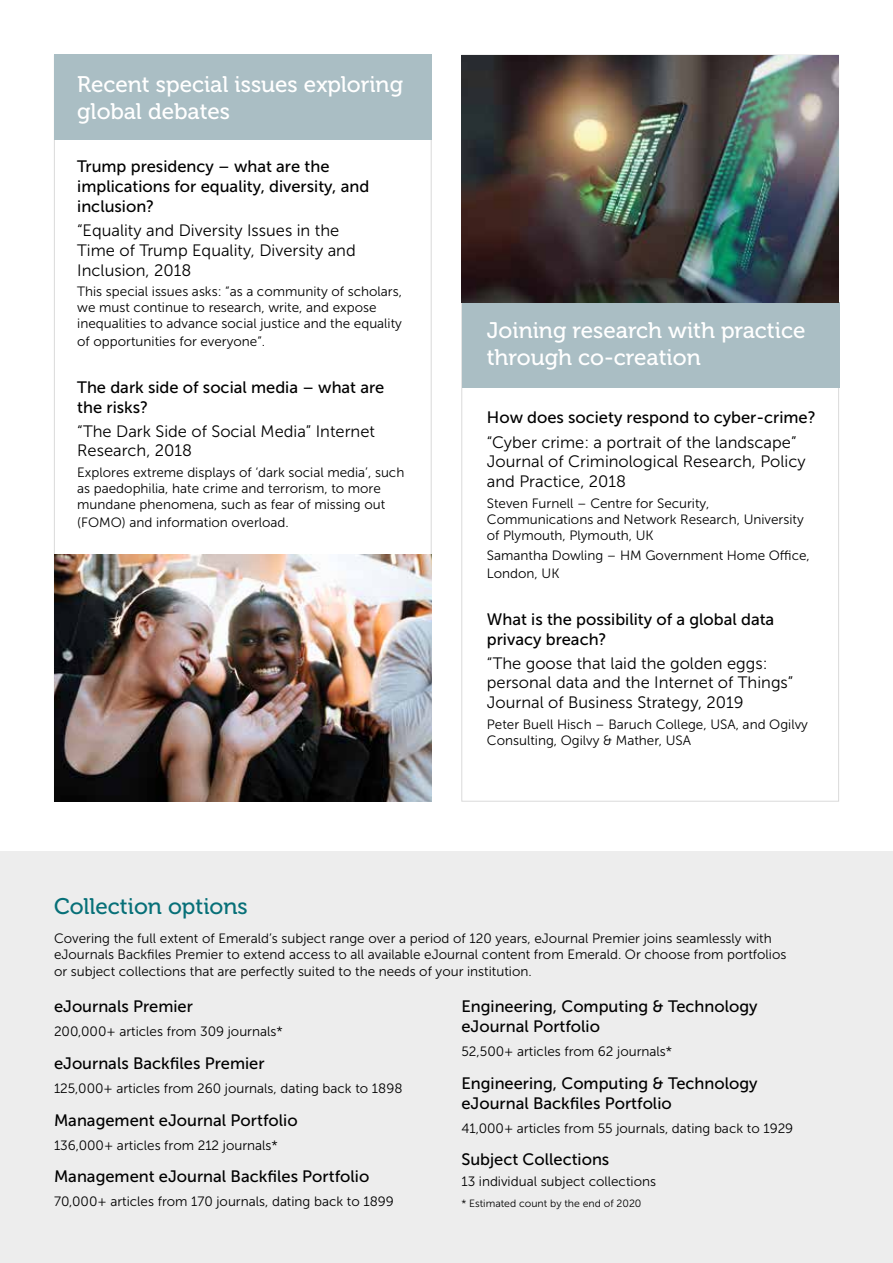
<style>
.page{position:relative;width:893px;height:1263px;background:#fff}
.page>*{position:absolute;margin:0;border:0;box-sizing:border-box;transform-origin:0 0}
.t1{font:22.5px/27px "Museo 500";color:#fff}
.t2{font:22.5px "Museo 500";color:#077078}
.t3{font:16.5px/19.8px "Museo Sans 500";color:#000}
.t4{font:16.5px/19.8px "Museo Sans 300";color:#000}
.t5{font:13.5px/16.2px "Museo Sans 300";color:#000}
.t6{font:10.5px "Museo Sans 300";color:#000}
</style>
<div class="page">
<div style="left:54px;top:55px;width:378px;height:85px;background:#aabec4"></div>
<div style="left:462px;top:302px;width:377px;height:85px;background:#aabec4"></div>
<div style="left:0;top:852px;width:893px;height:411px;background:#ededed"></div>
<img style="left:54px;top:555px;width:378px;height:246px">
<img style="left:461px;top:55px;width:378px;height:247px">
<h1 class="t1" style="left:77px;top:71px;width:327px">Recent special issues exploring global debates</h1>
<p class="t3" style="left:77px;top:157px;width:294px">Trump presidency – what are the implications for equality, diversity, and inclusion?</p>
<p class="t4" style="left:77px;top:221px;width:280px">“Equality and Diversity Issues in the<br>Time of Trump Equality, Diversity and<br>Inclusion, 2018</p>
<p class="t5" style="left:77px;top:283px;width:326px">This special issues asks: “as a community of scholars, we must continue to research, write, and expose inequalities to advance social justice and the equality</p>
<p class="t5" style="left:77px;top:334px;width:189px">of opportunities for everyone”.</p>
<p class="t3" style="left:77px;top:377px;width:309px">The dark side of social media – what are the risks?</p>
<p class="t4" style="left:77px;top:421px;width:299px">“The Dark Side of Social Media” Internet<br>Research, 2018</p>
<p class="t5" style="left:77px;top:464px;width:329px">Explores extreme displays of ‘dark social media’, such as paedophilia, hate crime and terrorism, to more mundane phenomena, such as fear of missing out</p>
<p class="t5" style="left:77px;top:515px;width:213px">(FOMO) and information overload.</p>
<h1 class="t1" style="left:487px;top:317px;width:320px">Joining research with practice through co-creation</h1>
<p class="t3" style="left:487px;top:408px;width:330px">How does society respond to cyber-crime?</p>
<p class="t4" style="left:487px;top:432px;width:320px">“Cyber crime: a portrait of the landscape”<br>Journal of Criminological Research, Policy and Practice, 2018</p>
<p class="t5" style="left:487px;top:495px;width:318px">Steven Furnell – Centre for Security,<br>Communications and Network Research, University of Plymouth, Plymouth, UK</p>
<p class="t5" style="left:487px;top:547px;width:324px;line-height:18px">Samantha Dowling – HM Government Home Office,<br>London, UK</p>
<p class="t3" style="left:487px;top:609px;width:289px">What is the possibility of a global data privacy breach?</p>
<p class="t4" style="left:487px;top:653px;width:308px">“The goose that laid the golden eggs: personal data and the Internet of Things”<br>Journal of Business Strategy, 2019</p>
<p class="t5" style="left:487px;top:716px;width:323px">Peter Buell Hisch – Baruch College, USA, and Ogilvy<br>Consulting, Ogilvy &amp; Mather, USA</p>
<h1 class="t2" style="left:54px;top:894px;width:195px">Collection options</h1>
<p class="t5" style="left:54px;top:930px;width:734px">Covering the full extent of Emerald’s subject range over a period of 120 years, eJournal Premier joins seamlessly with eJournals Backfiles Premier to extend access to all available eJournal content from Emerald. Or choose from portfolios or subject collections that are perfectly suited to the needs of your institution.</p>
<p class="t3" style="left:54px;top:997px;width:140px">eJournals Premier</p>
<p class="t5" style="left:54px;top:1024px;width:230px">200,000+ articles from 309 journals*</p>
<p class="t3" style="left:54px;top:1053px;width:212px">eJournals Backfiles Premier</p>
<p class="t5" style="left:54px;top:1080px;width:350px">125,000+ articles from 260 journals, dating back to 1898</p>
<p class="t3" style="left:54px;top:1110px;width:245px">Management eJournal Portfolio</p>
<p class="t5" style="left:54px;top:1137px;width:225px">136,000+ articles from 212 journals*</p>
<p class="t3" style="left:54px;top:1167px;width:317px">Management eJournal Backfiles Portfolio</p>
<p class="t5" style="left:54px;top:1194px;width:341px">70,000+ articles from 170 journals, dating back to 1899</p>
<p class="t3" style="left:461px;top:997px;width:298px">Engineering, Computing &amp; Technology eJournal Portfolio</p>
<p class="t5" style="left:461px;top:1044px;width:212px">52,500+ articles from 62 journals*</p>
<p class="t3" style="left:461px;top:1073px;width:298px">Engineering, Computing &amp; Technology eJournal Backfiles Portfolio</p>
<p class="t5" style="left:461px;top:1120px;width:333px">41,000+ articles from 55 journals, dating back to 1929</p>
<p class="t3" style="left:461px;top:1150px;width:149px">Subject Collections</p>
<p class="t5" style="left:461px;top:1173px;width:196px">13 individual subject collections</p>
<p class="t6" style="left:461px;top:1197px;width:182px">* Estimated count by the end of 2020</p>
</div>
